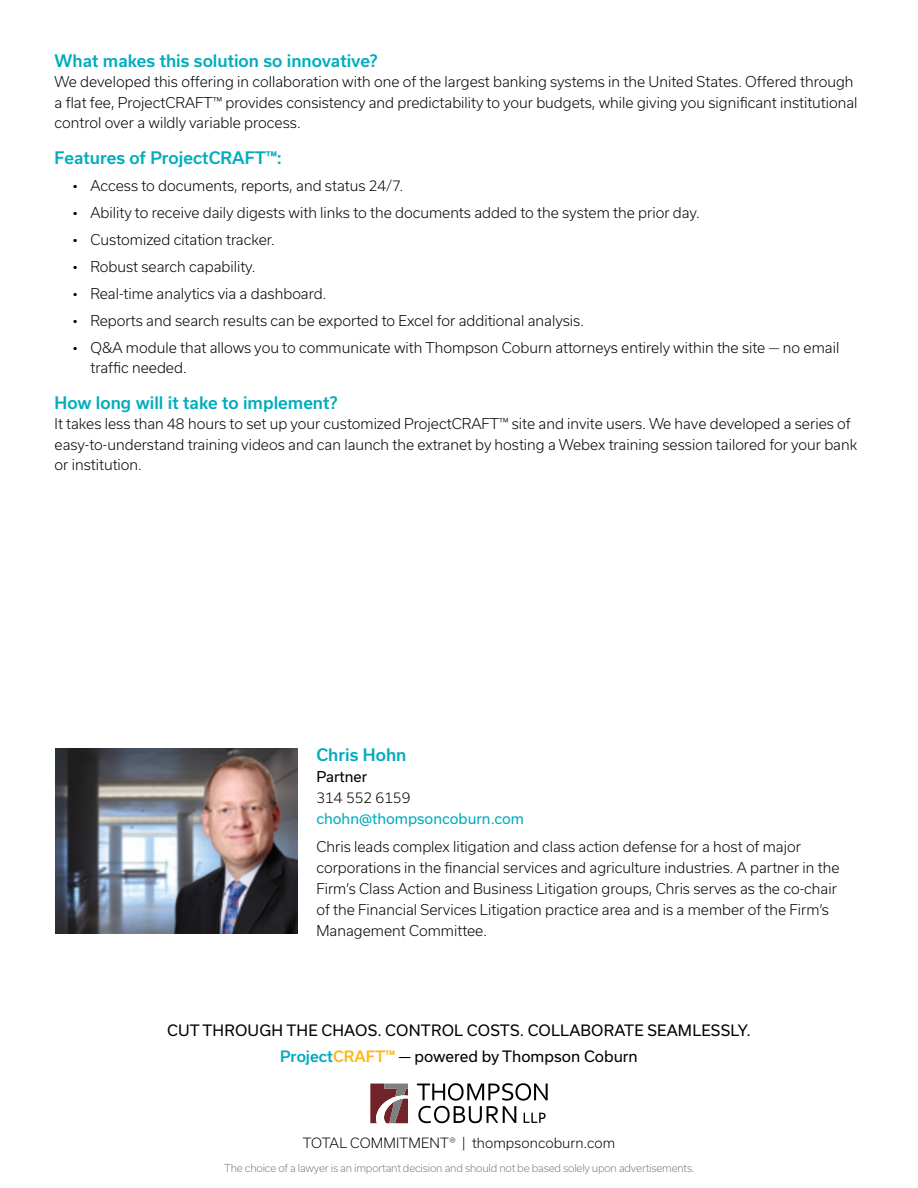
<style>
.page{position:relative;width:918px;height:1188px;background:#fff}
.page>*{position:absolute;margin:0;border:0;box-sizing:border-box;transform-origin:0 0}
.t1{font:500 16.5px "Usual";color:#00acbd}
.t2{font:15px/25.5px "Usual";letter-spacing:.015em;color:#000;text-align:center}
.t3{font:300 14.25px/20.2px "Usual";color:#000}
.t4{font:14.25px "Usual";color:#00acbd}
.t5{font:14.25px "Usual";color:#000}
.t6{font:300 13.5px "Usual";letter-spacing:.01em;color:#000}
.t7{font:300 10.5px "Usual";letter-spacing:-.02em;color:#7c8180}
.s1{font-weight:500;color:#00acbd}
.s2{font-weight:500;color:#fdb913}
</style>
<div class="page">
<img style="left:55px;top:749px;width:242px;height:184px">
<svg style="left:417px;top:1083px;width:131px;height:40px"></svg>
<svg style="left:370px;top:1084px;width:38px;height:39px"></svg>
<p class="t1" style="left:55px;top:51px;width:325px">What makes this solution so innovative?</p>
<p class="t3" style="left:55px;top:72px;width:805px">We developed this offering in collaboration with one of the largest banking systems in the United States. Offered through a flat fee, ProjectCRAFT™ provides consistency and predictability to your budgets, while giving you significant institutional control over a wildly variable process.</p>
<p class="t1" style="left:55px;top:148px;width:229px">Features of ProjectCRAFT™:</p>
<p class="t3" style="left:73px;top:175px;width:332px">• Access to documents, reports, and status 24/7.</p>
<p class="t3" style="left:73px;top:202px;width:629px">• Ability to receive daily digests with links to the documents added to the system the prior day.</p>
<p class="t3" style="left:73px;top:229px;width:204px">• Customized citation tracker.</p>
<p class="t3" style="left:73px;top:256px;width:184px">• Robust search capability.</p>
<p class="t3" style="left:73px;top:283px;width:255px">• Real-time analytics via a dashboard.</p>
<p class="t3" style="left:73px;top:310px;width:513px">• Reports and search results can be exported to Excel for additional analysis.</p>
<p class="t3" style="left:91px;top:337px;width:750px;text-indent:-18px">• Q&amp;A module that allows you to communicate with Thompson Coburn attorneys entirely within the site — no email traffic needed.</p>
<p class="t1" style="left:55px;top:393px;width:285px">How long will it take to implement?</p>
<p class="t3" style="left:55px;top:414px;width:804px">It takes less than 48 hours to set up your customized ProjectCRAFT™ site and invite users. We have developed a series of easy-to-understand training videos and can launch the extranet by hosting a Webex training session tailored for your bank or institution.</p>
<p class="t1" style="left:316px;top:745px;width:92px">Chris Hohn</p>
<p class="t5" style="left:316px;top:768px;width:52px">Partner</p>
<p class="t3" style="left:316px;top:787px;width:95px">314 552 6159</p>
<p class="t4" style="left:316px;top:810px;width:209px">chohn@thompsoncoburn.com</p>
<p class="t3" style="left:316px;top:836px;width:525px;line-height:21px">Chris leads complex litigation and class action defense for a host of major corporations in the financial services and agriculture industries. A partner in the Firm’s Class Action and Business Litigation groups, Chris serves as the co-chair of the Financial Services Litigation practice area and is a member of the Firm’s Management Committee.</p>
<p class="t2" style="left:167px;top:1018px;width:585px">CUT THROUGH THE CHAOS. CONTROL COSTS. COLLABORATE SEAMLESSLY.<br><span class="s1">Project</span><span class="s2">CRAFT™</span> — powered by Thompson Coburn</p>
<p class="t6" style="left:303px;top:1135px;width:314px">TOTAL COMMITMENT® | thompsoncoburn.com</p>
<p class="t7" style="left:224px;top:1162px;width:472px">The choice of a lawyer is an important decision and should not be based solely upon advertisements.</p>
</div>
